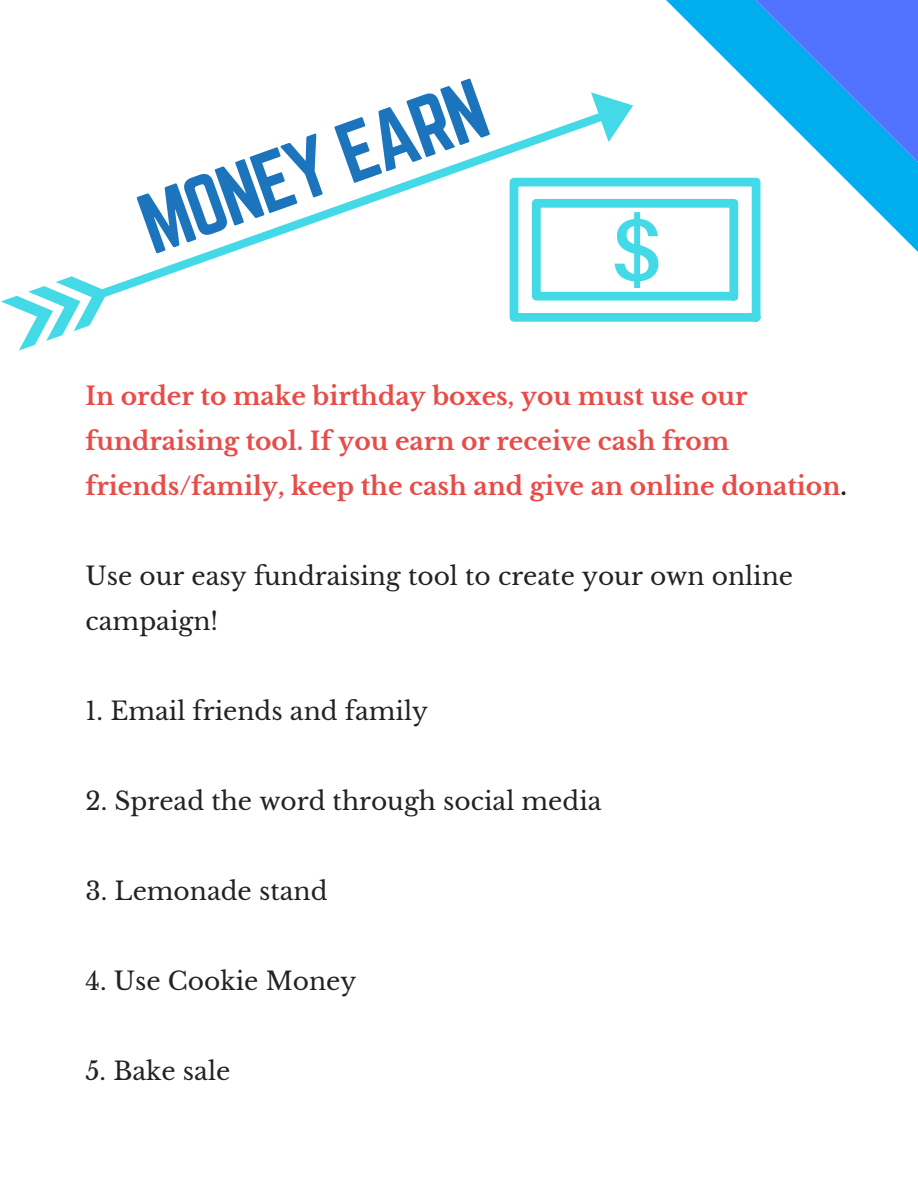
<style>
.page{position:relative;width:918px;height:1188px;background:#fff}
.page>*{position:absolute;margin:0;border:0;box-sizing:border-box;transform-origin:0 0}
.t1{font:74.7px "Norwester";color:#1c75bc}
.t2{font:24.9px/45px "Libre Baskerville";color:#222}
.t3{font:700 24.9px/45px "Libre Baskerville";color:#e84c48}
.s1{color:#222}
</style>
<div class="page">
<svg style="left:673px;top:0;width:245px;height:247px"></svg>
<svg style="left:129px;top:118px;width:466px;height:173px"></svg>
<svg style="left:1px;top:276px;width:128px;height:75px"></svg>
<svg style="left:584px;top:92px;width:49px;height:53px"></svg>
<svg style="left:510px;top:178px;width:250px;height:144px"></svg>
<h1 class="t1" style="left:131px;top:194px;width:363px;rotate:-20deg">MONEY EARN</h1>
<p class="t3" style="left:86px;top:374px;width:763px">In order to make birthday boxes, you must use our fundraising tool. If you earn or receive cash from friends/family, keep the cash and give an online donation<span class="s1">.</span></p>
<p class="t2" style="left:86px;top:554px;width:709px">Use our easy fundraising tool to create your own online campaign!</p>
<p class="t2" style="left:86px;top:689px;width:344px">1. Email friends and family</p>
<p class="t2" style="left:86px;top:779px;width:518px">2. Spread the word through social media</p>
<p class="t2" style="left:86px;top:869px;width:244px">3. Lemonade stand</p>
<p class="t2" style="left:86px;top:959px;width:272px">4. Use Cookie Money</p>
<p class="t2" style="left:86px;top:1049px;width:146px">5. Bake sale</p>
</div>
